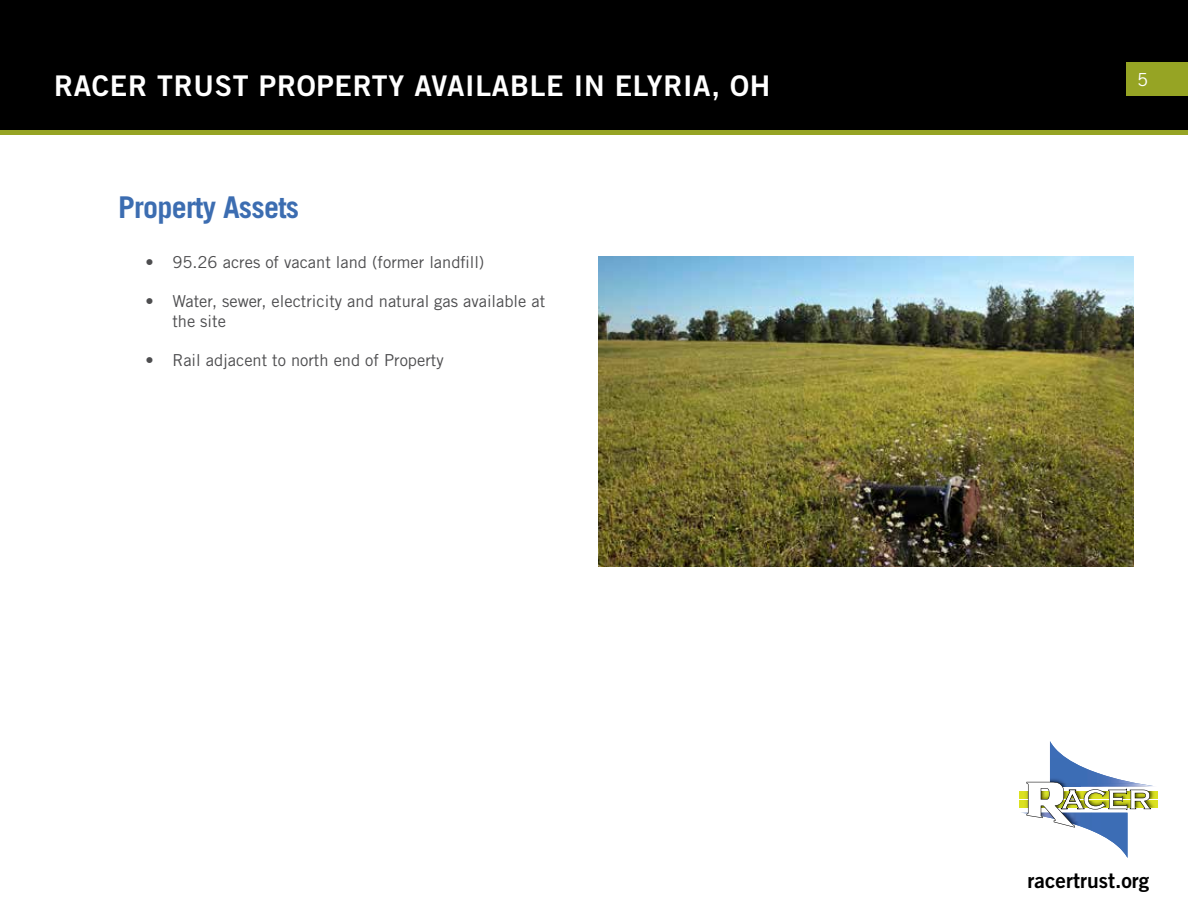
<style>
.page{position:relative;width:1188px;height:918px;background:#fff}
.page>*{position:absolute;margin:0;border:0;box-sizing:border-box;transform-origin:0 0}
.t1{font:700 30px "Trade Gothic LT Std";letter-spacing:-.025em;color:#3c6db1}
.t2{font:28.5px "Trade Gothic LT Std Bd 2";letter-spacing:.025em;color:#fff}
.t3{font:21px "Trade Gothic LT Std Bd 2";color:#000}
.t4{font:18px "Trade Gothic LT Std";color:#fff}
.t5{font:16.5px/19.5px "Trade Gothic LT Std";color:#4d4d4f}
</style>
<div class="page">
<div style="left:1px;top:1px;width:1186px;height:131px;background:#000"></div>
<div style="left:0;top:0;width:1188px;height:133px;border:2px solid #000"></div>
<div style="left:1126px;top:62px;width:62px;height:34px;background:#96a424"></div>
<div style="left:0;top:130px;width:1188px;height:5px;background:#96a424"></div>
<div style="left:1019px;top:791px;width:139px;height:7px;background:#dbe120"></div>
<div style="left:1019px;top:801px;width:139px;height:7px;background:#dbe120"></div>
<svg style="left:1021px;top:741px;width:137px;height:117px"></svg>
<img style="left:598px;top:256px;width:536px;height:310px">
<h2 class="t2" style="left:54px;top:68px;width:718px">RACER TRUST PROPERTY AVAILABLE IN ELYRIA, OH</h2>
<h1 class="t1" style="left:118px;top:189px;width:183px">Property Assets</h1>
<p class="t5" style="left:145px;top:253px;width:341px">• 95.26 acres of vacant land (former landfill)</p>
<p class="t5" style="left:172px;top:292px;width:374px;text-indent:-27px">• Water, sewer, electricity and natural gas available at the site</p>
<p class="t5" style="left:145px;top:350px;width:300px">• Rail adjacent to north end of Property</p>
<p class="t4" style="left:1137px;top:68px;width:12px">5</p>
<p class="t3" style="left:1028px;top:867px;width:123px">racertrust.org</p>
</div>
